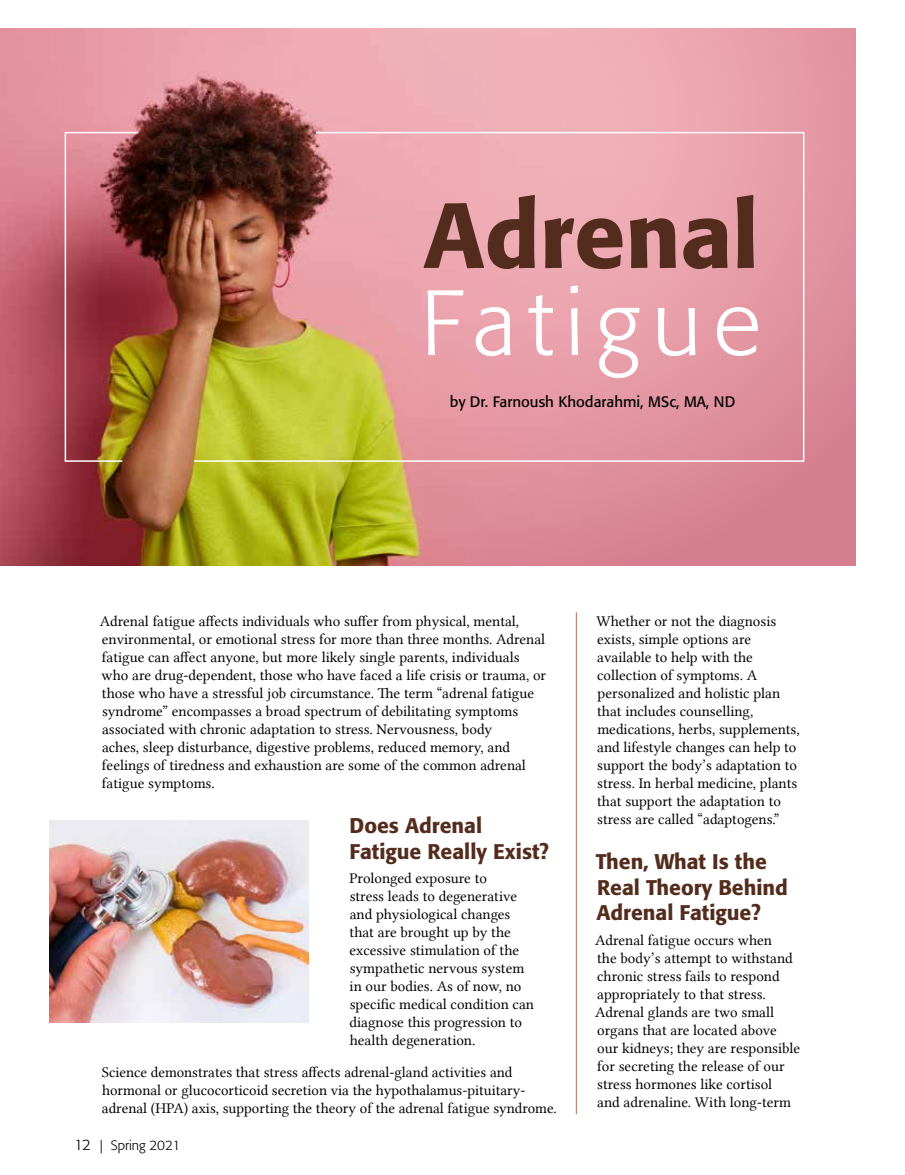
<style>
.page{position:relative;width:905px;height:1175px;background:#fff}
.page>*{position:absolute;margin:0;border:0;box-sizing:border-box;transform-origin:0 0}
.t1{font:500 91.5px "Formata";color:#532c1d}
.t2{font:300 91.5px "Formata";letter-spacing:.13em;color:#fff}
.t3{font:500 21px/25.2px "Formata";color:#532c1d}
.t4{font:15px/18px "Lin Libertine";color:#000}
.t5{font:15px "Formata";color:#000}
.t6{font:300 13.5px "Formata";color:#000}
.s1{font-size:15px}
</style>
<div class="page">
<svg style="left:635px;top:29px;width:220px;height:536px;background:#df909d"></svg>
<img style="left:0;top:29px;width:635px;height:536px">
<img style="left:49px;top:821px;width:259px;height:201px">
<img style="left:64px;top:131px;width:75px;height:331px">
<svg style="left:193px;top:131px;width:612px;height:331px;background:#d89b90"></svg>
<hr style="left:576px;top:612px;width:1px;height:502px;background:#b36f4a">
<h1 class="t1" style="left:423px;top:179px;width:337px">Adrenal</h1>
<h1 class="t2" style="left:420px;top:269px;width:342px">Fatigue</h1>
<p class="t5" style="left:450px;top:392px;width:287px">by Dr. Farnoush Khodarahmi, MSc, MA, ND</p>
<p class="t4" style="left:100px;top:612px;width:448px">Adrenal fatigue affects individuals who suffer from physical, mental, environmental, or emotional stress for more than three months. Adrenal fatigue can affect anyone, but more likely single parents, individuals who are drug-dependent, those who have faced a life crisis or trauma, or those who have a stressful job circumstance. The term “adrenal fatigue syndrome” encompasses a broad spectrum of debilitating symptoms associated with chronic adaptation to stress. Nervousness, body<br>aches, sleep disturbance, digestive problems, reduced memory, and feelings of tiredness and exhaustion are some of the common adrenal fatigue symptoms.</p>
<h2 class="t3" style="left:349px;top:813px;width:201px">Does Adrenal<br>Fatigue Really Exist?</h2>
<p class="t4" style="left:349px;top:869px;width:186px">Prolonged exposure to<br>stress leads to degenerative and physiological changes that are brought up by the excessive stimulation of the sympathetic nervous system in our bodies. As of now, no specific medical condition can diagnose this progression to health degeneration.</p>
<p class="t4" style="left:102px;top:1063px;width:456px">Science demonstrates that stress affects adrenal-gland activities and hormonal or glucocorticoid secretion via the hypothalamus-pituitary&shy;adrenal (HPA) axis, supporting the theory of the adrenal fatigue syndrome.</p>
<p class="t6" style="left:74px;top:1137px;width:108px"><span class="s1">12</span> | Spring 2021</p>
<p class="t4" style="left:596px;top:612px;width:205px">Whether or not the diagnosis exists, simple options are available to help with the collection of symptoms. A personalized and holistic plan that includes counselling, medications, herbs, supplements, and lifestyle changes can help to support the body’s adaptation to stress. In herbal medicine, plants that support the adaptation to stress are called “adaptogens.”</p>
<h2 class="t3" style="left:595px;top:849px;width:194px">Then, What Is the<br>Real Theory Behind<br>Adrenal Fatigue?</h2>
<p class="t4" style="left:595px;top:930px;width:206px">Adrenal fatigue occurs when<br>the body’s attempt to withstand chronic stress fails to respond appropriately to that stress.<br>Adrenal glands are two small organs that are located above<br>our kidneys; they are responsible for secreting the release of our stress hormones like cortisol<br>and adrenaline. With long-term</p>
</div>
